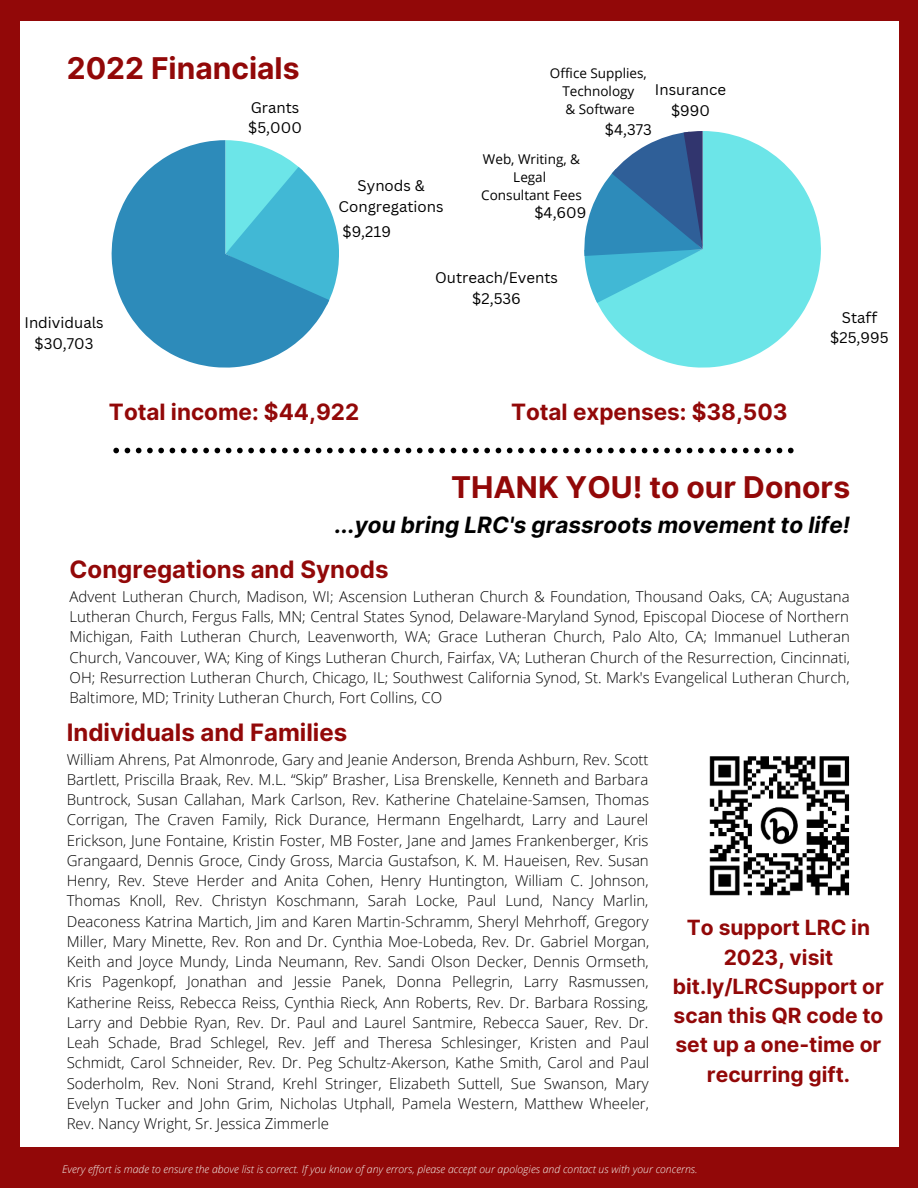
<style>
.page{position:relative;width:918px;height:1188px;background:#920808}
.page>*{position:absolute;margin:0;border:0;box-sizing:border-box;transform-origin:0 0}
.t1{font:700 30px "Inter";color:#920808}
.t2{font:700 24px "Inter";color:#920808}
.t3{font:italic 700 22.5px "Inter";color:#000}
.t4{font:700 22.5px "Inter";color:#920808}
.t5{font:700 21px/29.2px "Inter";color:#920808;text-align:center}
.t6{font:300 15px/20.2px "Open Sans";color:#000;text-align:justify}
.t7{font:15px/20.9px "Canva Sans";color:#000;text-align:center}
.t8{font:13.5px/18px "Open Sans";color:#000;text-align:center}
.t9{font:italic 300 10.5px "Open Sans";color:#f5f5ef}
</style>
<div class="page">
<div style="left:20px;top:21px;width:879px;height:1125px;background:#fff"></div>
<svg style="left:113px;top:448px;width:681px;height:5px"></svg>
<svg style="left:329px;top:207px;width:10px;height:94px"></svg>
<svg style="left:112px;top:140px;width:217px;height:228px;fill:#2d8bba"></svg>
<svg style="left:597px;top:131px;width:224px;height:237px;fill:#6ce5e8"></svg>
<svg style="left:584px;top:131px;width:119px;height:172px"></svg>
<img style="left:709px;top:756px;width:141px;height:140px">
<h1 class="t1" style="left:67px;top:46px;width:234px">2022 Financials</h1>
<p class="t7" style="left:25px;top:312px;width:81px">Individuals $30,703</p>
<p class="t7" style="left:248px;top:97px;width:55px;text-align:left">Grants $5,000</p>
<p class="t7" style="left:339px;top:176px;width:107px;line-height:20.2px">Synods &amp;<br>Congregations</p>
<p class="t7" style="left:343px;top:221px;width:50px">$9,219</p>
<p class="t8" style="left:550px;top:64px;width:98px">Office Supplies,<br>Technology<br>&amp; Software</p>
<p class="t8" style="left:481px;top:149px;width:102px">Web, Writing, &amp;<br>Legal<br>Consultant Fees</p>
<p class="t7" style="left:655px;top:79px;width:73px">Insurance $990</p>
<p class="t7" style="left:605px;top:119px;width:49px">$4,373</p>
<p class="t7" style="left:534px;top:202px;width:54px">$4,609</p>
<p class="t7" style="left:435px;top:267px;width:124px">Outreach/Events $2,536</p>
<h3 class="t4" style="left:109px;top:395px;width:252px">Total income: $44,922</h3>
<h3 class="t4" style="left:511px;top:395px;width:278px">Total expenses: $38,503</h3>
<p class="t7" style="left:830px;top:307px;width:60px">Staff $25,995</p>
<h1 class="t1" style="left:451px;top:465px;width:401px">THANK YOU! to our Donors</h1>
<h3 class="t3" style="left:335px;top:508px;width:517px">...you bring LRC's grassroots movement to life!</h3>
<h2 class="t2" style="left:70px;top:552px;width:320px">Congregations and Synods</h2>
<p class="t6" style="left:70px;top:586px;width:782px">Advent Lutheran Church, Madison, WI; Ascension Lutheran Church &amp; Foundation, Thousand Oaks, CA; Augustana Lutheran Church, Fergus Falls, MN; Central States Synod, Delaware-Maryland Synod, Episcopal Diocese of Northern Michigan, Faith Lutheran Church, Leavenworth, WA; Grace Lutheran Church, Palo Alto, CA; Immanuel Lutheran Church, Vancouver, WA; King of Kings Lutheran Church, Fairfax, VA; Lutheran Church of the Resurrection, Cincinnati, OH; Resurrection Lutheran Church, Chicago, IL; Southwest California Synod, St. Mark's Evangelical Lutheran Church, Baltimore, MD; Trinity Lutheran Church, Fort Collins, CO</p>
<h2 class="t2" style="left:67px;top:715px;width:282px">Individuals and Families</h2>
<p class="t6" style="left:67px;top:749px;width:584px">William Ahrens, Pat Almonrode, Gary and Jeanie Anderson, Brenda Ashburn, Rev. Scott Bartlett, Priscilla Braak, Rev. M.L. “Skip” Brasher, Lisa Brenskelle, Kenneth and Barbara Buntrock, Susan Callahan, Mark Carlson, Rev. Katherine Chatelaine-Samsen, Thomas Corrigan, The Craven Family, Rick Durance, Hermann Engelhardt, Larry and Laurel Erickson, June Fontaine, Kristin Foster, MB Foster, Jane and James Frankenberger, Kris Grangaard, Dennis Groce, Cindy Gross, Marcia Gustafson, K. M. Haueisen, Rev. Susan Henry, Rev. Steve Herder and Anita Cohen, Henry Huntington, William C. Johnson, Thomas Knoll, Rev. Christyn Koschmann, Sarah Locke, Paul Lund, Nancy Marlin, Deaconess Katrina Martich, Jim and Karen Martin-Schramm, Sheryl Mehrhoff, Gregory Miller, Mary Minette, Rev. Ron and Dr. Cynthia Moe-Lobeda, Rev. Dr. Gabriel Morgan, Keith and Joyce Mundy, Linda Neumann, Rev. Sandi Olson Decker, Dennis Ormseth, Kris Pagenkopf, Jonathan and Jessie Panek, Donna Pellegrin, Larry Rasmussen, Katherine Reiss, Rebecca Reiss, Cynthia Rieck, Ann Roberts, Rev. Dr. Barbara Rossing, Larry and Debbie Ryan, Rev. Dr. Paul and Laurel Santmire, Rebecca Sauer, Rev. Dr.<br>Leah Schade, Brad Schlegel, Rev. Jeff and Theresa Schlesinger, Kristen and Paul Schmidt, Carol Schneider, Rev. Dr. Peg Schultz-Akerson, Kathe Smith, Carol and Paul Soderholm, Rev. Noni Strand, Krehl Stringer, Elizabeth Suttell, Sue Swanson, Mary Evelyn Tucker and John Grim, Nicholas Utphall, Pamela Western, Matthew Wheeler, Rev. Nancy Wright, Sr. Jessica Zimmerle</p>
<p class="t9" style="left:62px;top:1162px;width:637px">Every effort is made to ensure the above list is correct. If you know of any errors, please accept our apologies and contact us with your concerns.</p>
<h3 class="t5" style="left:673px;top:913px;width:213px">To support LRC in<br>2023, visit bit.ly/LRCSupport or scan this QR code to set up a one-time or recurring gift.</h3>
</div>
